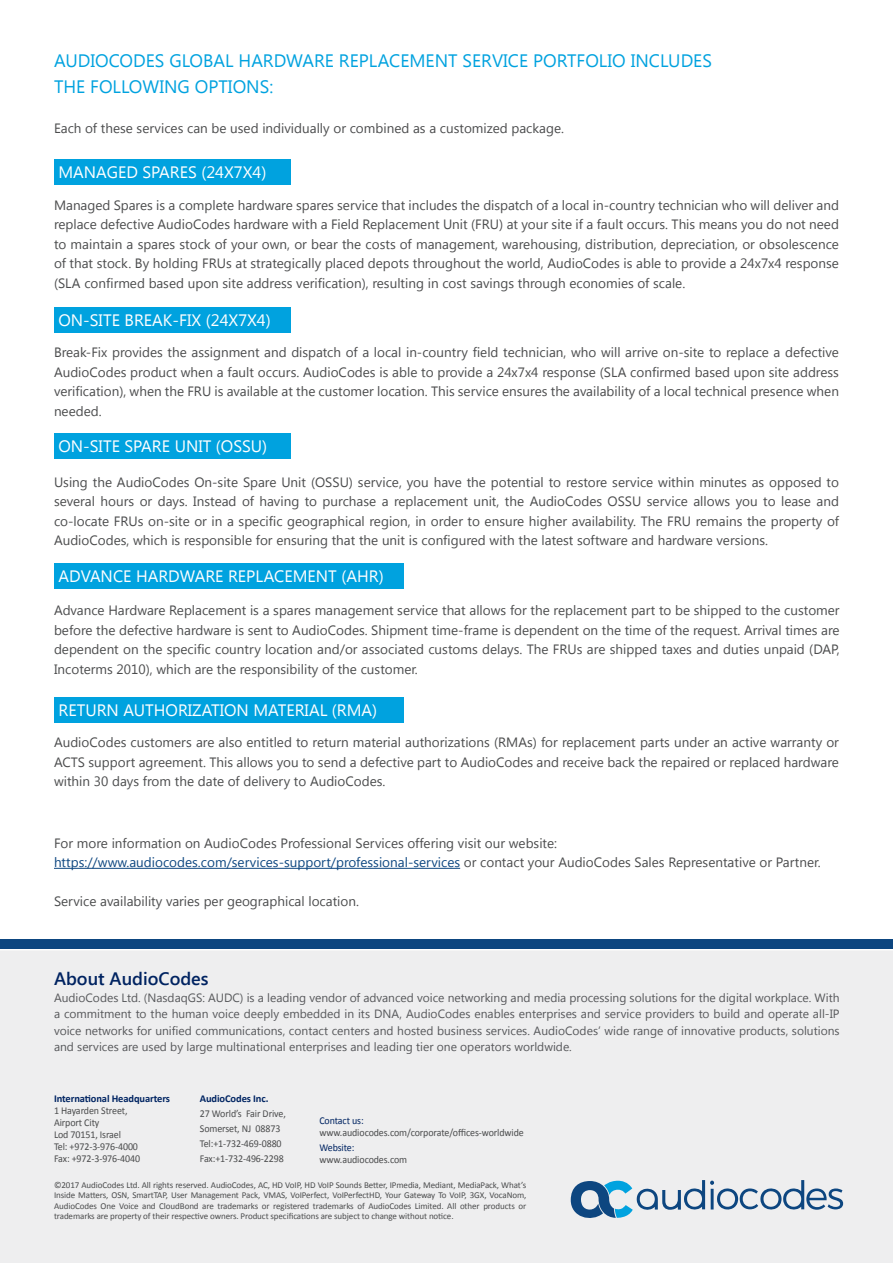
<style>
.page{position:relative;width:893px;height:1263px;background:#fff}
.page>*{position:absolute;margin:0;border:0;box-sizing:border-box;transform-origin:0 0}
.t1{font:18px "Segoe UI";color:#00a2df}
.t2{font:600 18px "Segoe UI";color:#002361}
.t3{font:16.5px "Segoe UI";color:#fff}
.t4{font:13.5px/19.5px "Segoe UI";color:#4b4c4d;text-align:justify}
.t5{font:13.5px "Segoe UI";color:#0d4680}
.AppN_text{font:12px/16.5px "Segoe UI";color:#57585b;text-align:justify}
.Paragraph_Style_1{font:10.5px/12px "Calibri";letter-spacing:-.01em;color:#4b4c4d;scale:.95 1}
.Paragraph_Style_1-2{font:700 10.5px "Calibri";letter-spacing:-.01em;color:#002462}
.Spec{font:9px/10.5px "Calibri";letter-spacing:-.01em;color:#4b4c4d;text-align:justify}
.s1{color:#4b4c4d}
.s2{color:#002462}
</style>
<div class="page">
<div style="left:0;top:951px;width:893px;height:312px;background:#eeeeef"></div>
<div style="left:54px;top:697px;width:350px;height:26px;background:#00a2df"></div>
<div style="left:54px;top:563px;width:350px;height:26px;background:#00a2df"></div>
<div style="left:54px;top:433px;width:236px;height:26px;background:#00a2df"></div>
<div style="left:54px;top:307px;width:236px;height:26px;background:#00a2df"></div>
<div style="left:54px;top:159px;width:236px;height:26px;background:#00a2df"></div>
<hr style="left:54px;top:868px;width:406px;height:1px;background:#0d4680">
<div style="left:0;top:939px;width:893px;height:9px;background:#0d4680"></div>
<svg style="left:571px;top:1180px;width:272px;height:43px;background:#b5c6d6"></svg>
<p class="t1" style="left:54px;top:48px;width:659px">AUDIOCODES GLOBAL HARDWARE REPLACEMENT SERVICE PORTFOLIO INCLUDES</p>
<p class="t1" style="left:54px;top:74px;width:221px">THE FOLLOWING OPTIONS:</p>
<p class="t4" style="left:54px;top:118px;width:511px">Each of these services can be used individually or combined as a customized package.</p>
<p class="t3" style="left:58px;top:161px;width:209px">MANAGED SPARES ( 2 4 ( 4X7X</p>
<p class="t4" style="left:54px;top:195px;width:786px">Managed Spares is a complete hardware spares service that includes the dispatch of a local in-country technician who will deliver and replace defective AudioCodes hardware with a Field Replacement Unit (FRU) at your site aif fault occurs. This means you do not need to maintain a spares stock of your own, or bear the costs of management, warehousing, distribution, depreciation, or obsolescence of that stock. By holding FRUs at strategically placed depots throughout the world, AudioCodes is able to provide a 24 4x7x response (SLA confirmed based upon site address verification ,) resulting in cost savings through economies of scale.</p>
<p class="t3" style="left:58px;top:309px;width:214px">ON-SITE BREAK- F I X ( 2 4 ( 4X7X</p>
<p class="t4" style="left:54px;top:342px;width:786px">Break-Fix provides the assignment and dispatch of a local in-country field technician, who will arrive on-site to replace a defective AudioCodes product when a fault occurs. AudioCodes is able to provide a 24 4x7x response (SLA confirmed based upon site address verification ,) when the FRU is available at the customer location. This service ensures the availability of a local technical presence when needed.</p>
<p class="t3" style="left:58px;top:434px;width:210px">ON-SITE SPARE UNIT (OSSU(</p>
<p class="t4" style="left:54px;top:472px;width:786px">Using the AudioCodes On-site Spare Unit (OSSU) service, you have the potential to restore service within minutes as opposed to several hours or days. Instead of having to purchase a replacement unit, the AudioCodes OSSU service allows you to lease and co-locate FRUs on-site or in a specific geographical region in, order to ensure higher availability. The FRU remains the property of AudioCodes, which is responsible for ensuring that the unit is configured with the latest software and hardware versions.</p>
<p class="t3" style="left:58px;top:565px;width:327px">ADVANCE HARDWARE REPLACEMENT (AHR(</p>
<p class="t4" style="left:54px;top:600px;width:787px;text-align:right">Advance Hardware Replacement is a spares management service that allows for the replacement part to be shipped to the customer before the defective hardware is sent to AudioCodes. Shipment time-frame is dependent on the time of the request. Arrival times are ,</p>
<p class="t4" style="left:54px;top:639px;width:786px">dependent on the specific country location and/or associated customs delays. The FRUs are shipped taxes and duties unpaid (DAP<br>Incoterms 2010 ,) which are the responsibility of the customer.</p>
<p class="t3" style="left:58px;top:699px;width:320px">RETURN AUTHORIZATION MATERIAL (RMA(</p>
<p class="t4" style="left:54px;top:732px;width:786px">AudioCodes customers are also entitled to return material authorizations (RMAs) for replacement parts under an active warranty or ACTS support agreement. This allows you to send a defective part to AudioCodes and receive back the repaired or replaced hardware within 30 days from the date of delivery to AudioCodes.</p>
<p class="t4" style="left:54px;top:832px;width:505px">For more information on AudioCodes Professional Services offering visit our website:</p>
<p class="t5" style="left:54px;top:853px;width:768px">https://www.audiocodes.com/services-support/professional-services <span class="s1">or contact your AudioCodes Sales Representative or Partner.</span></p>
<p class="t4" style="left:54px;top:891px;width:307px">Service availability varies per geographical location.</p>
<p class="t2" style="left:54px;top:966px;width:156px">About AudioCodes</p>
<p class="AppN_text" style="left:54px;top:988px;width:787px">AudioCodes Ltd (. NasdaqGS: AUDC) is a leading vendor of advanced voice networking and media processing solutions for the digital workplace. With a commitment to the human voice deeply embedded in its DNA, AudioCodes enables enterprises and service providers to build and operate all-IP voice networks for unified communications, contact centers and hosted business services. AudioCodes’ wide range of innovative products, solutions and services are used by large multinational enterprises and leading tier one operators worldwide.</p>
<p class="Paragraph_Style_1-2" style="left:54px;top:1092px;width:118px">International Headquarters</p>
<p class="Paragraph_Style_1" style="left:54px;top:1105px;width:79px">1 Hayarden Street,</p>
<p class="Paragraph_Style_1" style="left:54px;top:1117px;width:49px">Airport City</p>
<p class="Paragraph_Style_1" style="left:54px;top:1129px;width:72px">Lod 70151, Israel</p>
<p class="Paragraph_Style_1" style="left:54px;top:1141px;width:90px">Tel: +972-3-976-4000</p>
<p class="Paragraph_Style_1" style="left:54px;top:1153px;width:92px">Fax: +972-3-976-4040</p>
<p class="Paragraph_Style_1-2" style="left:200px;top:1092px;width:70px">AudioCodes Inc.</p>
<p class="Paragraph_Style_1" style="left:200px;top:1108px;width:92px">27 World s’ Fair Drive,</p>
<p class="Paragraph_Style_1" style="left:200px;top:1123px;width:86px">Somerset, NJ 08873</p>
<p class="Paragraph_Style_1" style="left:200px;top:1138px;width:88px">Tel:+1-732-469-0880</p>
<p class="Paragraph_Style_1" style="left:200px;top:1153px;width:90px">Fax:+1-732-496-2298</p>
<p class="Paragraph_Style_1" style="left:319px;top:1115px;width:217px"><span class="s2">Contact us: </span>www.audiocodes.com/corporate/offices-worldwide</p>
<p class="Paragraph_Style_1" style="left:319px;top:1142px;width:94px"><span class="s2">Website: </span>www.audiocodes.com</p>
<p class="Spec" style="left:54px;top:1180px;width:474px">©2017 AudioCodes Ltd. All rights reserved. AudioCodes, AC, HD VoIP, HD VoIP Sounds Better, IPmedia, Mediant, MediaPack, What s’ Inside Matters, OSN, SmartTAP, User Management Pack, VMAS, VoIPerfect, VoIPerfectHD, Your Gateway To VoIP 3, GX, VocaNom, AudioCodes One Voice and CloudBond are trademarks or registered trademarks of AudioCodes Limited. All other products or trademarks are property of their respective owners. Product specifications are subject to change without notice.</p>
</div>
